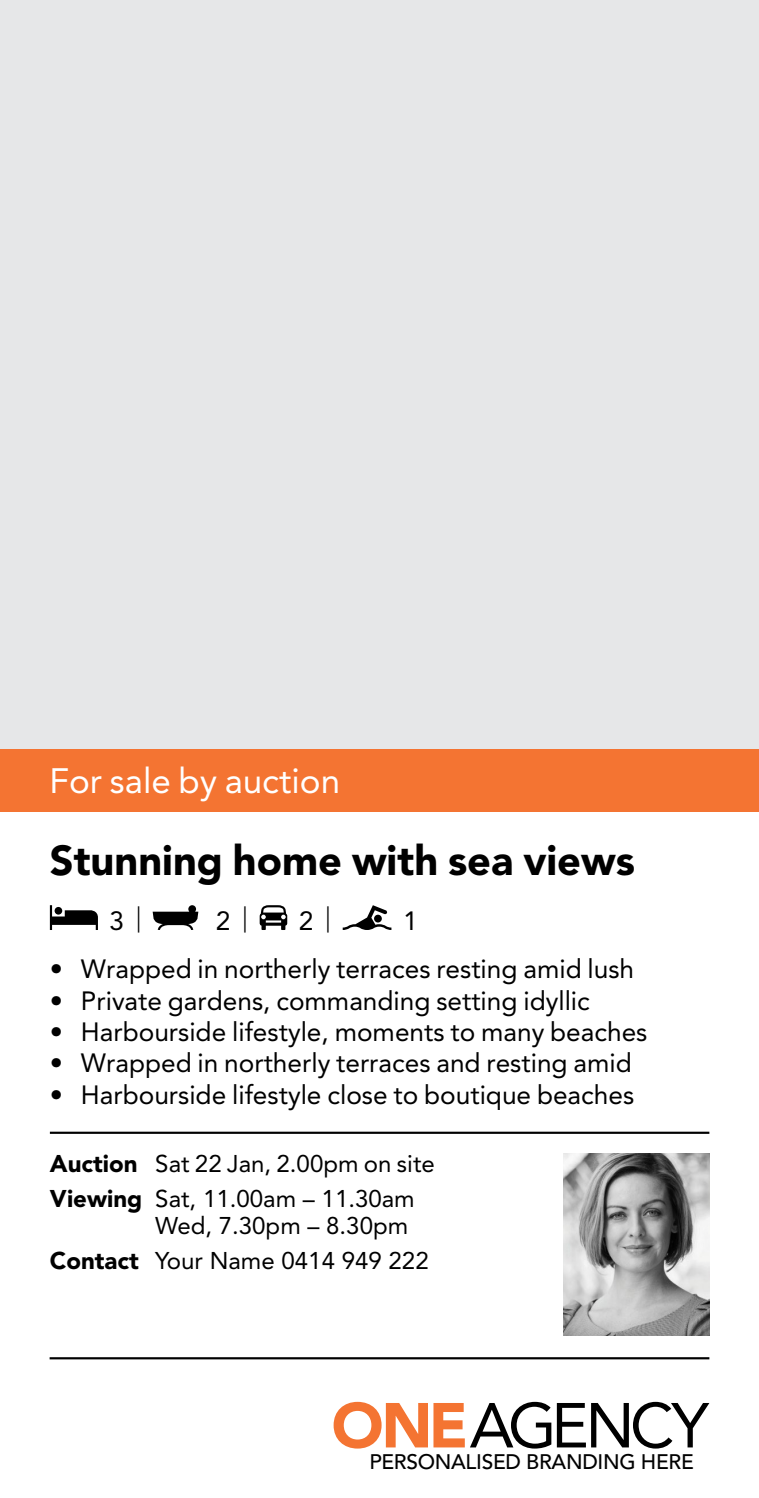
<style>
.page{position:relative;width:759px;height:1498px;background:#fff}
.page>*{position:absolute;margin:0;border:0;box-sizing:border-box;transform-origin:0 0}
.t1{font:900 41.56px "Avenir";color:#000}
.t2{font:35px "Avenir";color:#fff}
.t3{font:26.25px "Avenir";color:#000}
.t4{font:24.06px/35.5px "Avenir";color:#000}
.t5{font:500 20.91px "Avenir";letter-spacing:-.015em;color:#000}
.s1{font-weight:900}
</style>
<div class="page">
<div style="left:0;top:0;width:759px;height:749px;background:#e6e7e8"></div>
<div style="left:0;top:749px;width:759px;height:62px;background:#f47432"></div>
<hr style="left:50px;top:1131px;width:659px;height:2px;background:#000">
<svg style="left:50px;top:905px;width:48px;height:25px"></svg>
<svg style="left:153px;top:905px;width:45px;height:25px"></svg>
<svg style="left:260px;top:905px;width:27px;height:25px"></svg>
<svg style="left:343px;top:905px;width:48px;height:25px"></svg>
<svg style="left:557px;top:1401px;width:152px;height:47px"></svg>
<svg style="left:334px;top:1401px;width:217px;height:47px"></svg>
<hr style="left:50px;top:1357px;width:659px;height:2px;background:#000">
<img style="left:563px;top:1153px;width:146px;height:182px">
<h2 class="t2" style="left:50px;top:761px;width:292px">For sale by auction</h2>
<h1 class="t1" style="left:50px;top:835px;width:587px">Stunning home with sea views</h1>
<p class="t3" style="left:110px;top:905px;width:34px">3 <sup>|</sup></p>
<p class="t3" style="left:216px;top:905px;width:34px">2 <sup>|</sup></p>
<p class="t3" style="left:299px;top:905px;width:34px">2 <sup>|</sup></p>
<p class="t3" style="left:403px;top:905px;width:16px">1</p>
<p class="t3" style="left:50px;top:953px;width:586px">• Wrapped in northerly terraces resting amid lush</p>
<p class="t3" style="left:50px;top:985px;width:542px">• Private gardens, commanding setting idyllic</p>
<p class="t3" style="left:50px;top:1016px;width:599px">• Harbourside lifestyle, moments to many beaches</p>
<p class="t3" style="left:50px;top:1048px;width:583px">• Wrapped in northerly terraces and resting amid</p>
<p class="t3" style="left:50px;top:1079px;width:586px">• Harbourside lifestyle close to boutique beaches</p>
<p class="t4" style="left:50px;top:1145px;width:386px"><span class="s1">Auction</span> Sat 22 Jan, 2.00pm on site<br><span class="s1">Viewing</span> Sat, 11.00am – 11.30am</p>
<p class="t4" style="left:50px;top:1207px;width:380px;text-indent:105px">Wed, 7.30pm – 8.30pm<br><span class="s1">Contact</span> Your Name 0414 949 222</p>
<p class="t5" style="left:369px;top:1450px;width:326px">PERSONALISED BRANDING HERE</p>
</div>
